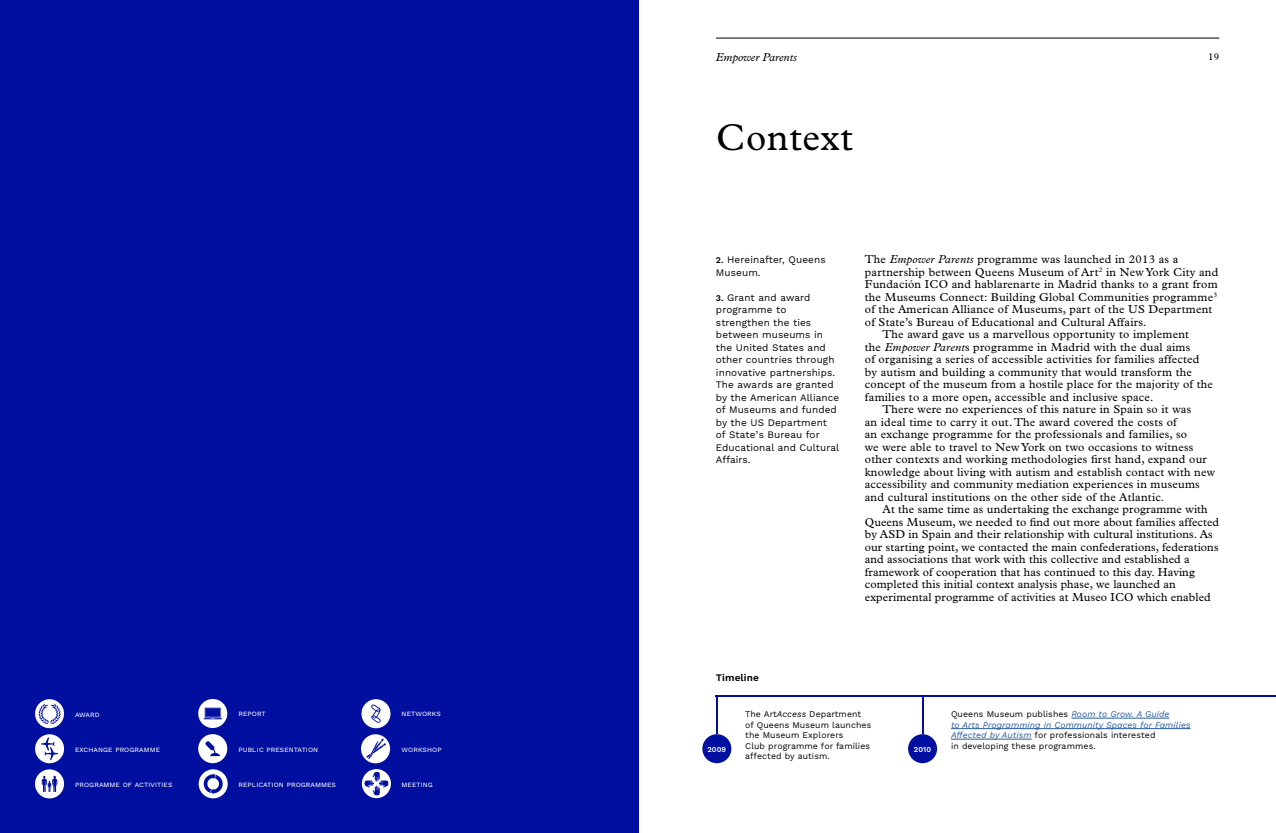
<style>
.page{position:relative;width:1276px;height:833px;background:#fff}
.page>*{position:absolute;margin:0;border:0;box-sizing:border-box;transform-origin:0 0}
.t1{font:37.5px "Plantin Std";letter-spacing:.02em;color:#000}
.t2{font:11.5px "Plantin Std";letter-spacing:.02em;color:#000}
.t3{font:italic 11.5px "Plantin Std";color:#000}
.t4{font:10px/12.5px "Work Sans";letter-spacing:.01em;color:#000}
.t5{font:600 10px "Work Sans";letter-spacing:.01em;color:#000}
.t6{font:10px "Plantin Std";color:#000}
.t7{font:italic 8.75px/10.5px "Work Sans";letter-spacing:.01em;color:#275b9b}
.t8{font:8.75px/10.5px "Work Sans";letter-spacing:.01em;color:#000}
.t9{font:7.62px "Work Sans";letter-spacing:.01em;color:#fff}
.t10{font:600 7.5px "Work Sans";letter-spacing:.01em;color:#fff}
.s1{font-weight:600;font-size:8.75px}
.s2{font-family:"Plantin Std"}
.s3{font-style:italic}
.s4{font-style:normal;color:#000}
</style>
<div class="page">
<div style="left:0;top:0;width:638px;height:833px;background:#000f9f"></div>
<div style="left:199px;top:769px;width:29px;height:29px;background:#fff;border-radius:50%"></div>
<svg style="left:203px;top:773px;width:20px;height:21px"></svg>
<svg style="left:35px;top:734px;width:29px;height:29px"></svg>
<svg style="left:35px;top:699px;width:29px;height:29px"></svg>
<div style="left:35px;top:769px;width:29px;height:29px;background:#fff;border-radius:50%"></div>
<svg style="left:42px;top:775px;width:15px;height:17px"></svg>
<div style="left:198px;top:699px;width:29px;height:29px;background:#fff;border-radius:50%"></div>
<svg style="left:203px;top:707px;width:19px;height:12px"></svg>
<div style="left:198px;top:734px;width:29px;height:29px;background:#fff;border-radius:50%"></div>
<svg style="left:205px;top:741px;width:15px;height:15px"></svg>
<div style="left:361px;top:699px;width:29px;height:29px;background:#fff;border-radius:50%"></div>
<svg style="left:371px;top:704px;width:10px;height:19px"></svg>
<svg style="left:362px;top:769px;width:29px;height:29px"></svg>
<svg style="left:364px;top:772px;width:24px;height:23px"></svg>
<div style="left:361px;top:734px;width:29px;height:29px;background:#fff;border-radius:50%"></div>
<svg style="left:366px;top:738px;width:20px;height:21px"></svg>
<hr style="left:716px;top:695px;width:560px;height:1px;background:#000f9f">
<hr style="left:921px;top:696px;width:2px;height:38px;background:#000f9f">
<hr style="left:716px;top:696px;width:2px;height:38px;background:#000f9f">
<div style="left:908px;top:734px;width:29px;height:29px;background:#000f9f;border-radius:50%"></div>
<div style="left:702px;top:734px;width:29px;height:29px;background:#000f9f;border-radius:50%"></div>
<hr style="left:716px;top:38px;width:503px;height:1px;background:#000">
<hr style="left:1071px;top:718px;width:98px;height:1px;background:#275b9b">
<hr style="left:951px;top:728px;width:239px;height:1px;background:#275b9b">
<hr style="left:951px;top:739px;width:80px;height:1px;background:#275b9b">
<p class="t9" style="left:75px;top:708px;width:26px">award</p>
<p class="t9" style="left:75px;top:743px;width:86px">exchange programme</p>
<p class="t9" style="left:75px;top:778px;width:99px">programme of activities</p>
<p class="t9" style="left:238px;top:708px;width:29px">report</p>
<p class="t9" style="left:401px;top:708px;width:41px">networks</p>
<p class="t9" style="left:238px;top:743px;width:81px">public presentation</p>
<p class="t9" style="left:401px;top:743px;width:42px">workshop</p>
<p class="t9" style="left:238px;top:778px;width:99px">replication programmes</p>
<p class="t9" style="left:401px;top:778px;width:33px">meeting</p>
<p class="t3" style="left:716px;top:50px;width:82px">Empower Parents</p>
<p class="t6" style="left:1208px;top:51px;width:13px">19</p>
<h1 class="t1" style="left:716px;top:116px;width:138px">Context</h1>
<p class="t4" style="left:716px;top:253px;width:111px"><span class="s1">2.</span> Hereinafter, Queens<br>Museum.</p>
<p class="t4" style="left:716px;top:290px;width:125px"><span class="s1">3.</span> Grant and award programme to strengthen the ties between museums in the United States and other countries through innovative partnerships.<br>The awards are granted by the American Alliance of Museums and funded by the US Department of State<span class="s2">’</span>s Bureau for<br>Educational and Cultural<br>Affairs.</p>
<p class="t2" style="left:865px;top:252px;width:315px">The <span class="s3">Empower Parents</span> programme was launched in 2013 as a</p>
<p class="t2" style="left:865px;top:265px;width:355px">partnership between Queens Museum of Art<sup>2</sup> in New York City and</p>
<p class="t2" style="left:865px;top:277px;width:354px">Fundación ICO and hablarenarte in Madrid thanks to a grant from</p>
<p class="t2" style="left:865px;top:290px;width:354px">the Museums Connect: Building Global Communities programme<sup>3</sup></p>
<p class="t2" style="left:865px;top:302px;width:349px">of the American Alliance of Museums, part of the US Department</p>
<p class="t2" style="left:865px;top:315px;width:283px">of State’s Bureau of Educational and Cultural Affairs.</p>
<p class="t2" style="left:882px;top:327px;width:308px">The award gave us a marvellous opportunity to implement</p>
<p class="t2" style="left:865px;top:340px;width:327px">the <span class="s3">Empower Parent</span>s programme in Madrid with the dual aims</p>
<p class="t2" style="left:865px;top:352px;width:336px">of organising a series of accessible activities for families affected</p>
<p class="t2" style="left:865px;top:365px;width:329px">by autism and building a community that would transform the</p>
<p class="t2" style="left:865px;top:377px;width:350px">concept of the museum from a hostile place for the majority of the</p>
<p class="t2" style="left:865px;top:390px;width:290px">families to a more open, accessible and inclusive space.</p>
<p class="t2" style="left:882px;top:402px;width:310px">There were no experiences of this nature in Spain so it was</p>
<p class="t2" style="left:865px;top:415px;width:313px">an ideal time to carry it out. The award covered the costs of</p>
<p class="t2" style="left:865px;top:427px;width:324px">an exchange programme for the professionals and families, so</p>
<p class="t2" style="left:865px;top:440px;width:330px">we were able to travel to New York on two occasions to witness</p>
<p class="t2" style="left:865px;top:452px;width:343px">other contexts and working methodologies first hand, expand our</p>
<p class="t2" style="left:865px;top:465px;width:352px">knowledge about living with autism and establish contact with new</p>
<p class="t2" style="left:865px;top:477px;width:336px">accessibility and community mediation experiences in museums</p>
<p class="t2" style="left:865px;top:490px;width:301px">and cultural institutions on the other side of the Atlantic.</p>
<p class="t2" style="left:882px;top:502px;width:327px">At the same time as undertaking the exchange programme with</p>
<p class="t2" style="left:865px;top:515px;width:356px">Queens Museum, we needed to find out more about families affected</p>
<p class="t2" style="left:865px;top:527px;width:349px">by ASD in Spain and their relationship with cultural institutions. As</p>
<p class="t2" style="left:865px;top:540px;width:355px">our starting point, we contacted the main confederations, federations</p>
<p class="t2" style="left:865px;top:552px;width:326px">and associations that work with this collective and established a</p>
<p class="t2" style="left:865px;top:565px;width:331px">framework of cooperation that has continued to this day. Having</p>
<p class="t2" style="left:865px;top:577px;width:312px">completed this initial context analysis phase, we launched an</p>
<p class="t2" style="left:865px;top:590px;width:347px">experimental programme of activities at Museo ICO which enabled</p>
<p class="t5" style="left:716px;top:670px;width:44px">Timeline</p>
<p class="t8" style="left:745px;top:708px;width:127px">The Art<span class="s3">Access</span> Department of Queens Museum launches the Museum Explorers<br>Club programme for families affected by autism.</p>
<p class="t7" style="left:951px;top:708px;width:241px"><span class="s4">Queens Museum publishes</span> Room to Grow. A Guide<br>to Arts Programming in Community Spaces for Families Affected by Autism <span class="s4">for professionals interested<br>in developing these programmes.</span></p>
<p class="t10" style="left:707px;top:743px;width:20px">2009</p>
<p class="t10" style="left:914px;top:743px;width:19px">2010</p>
</div>
